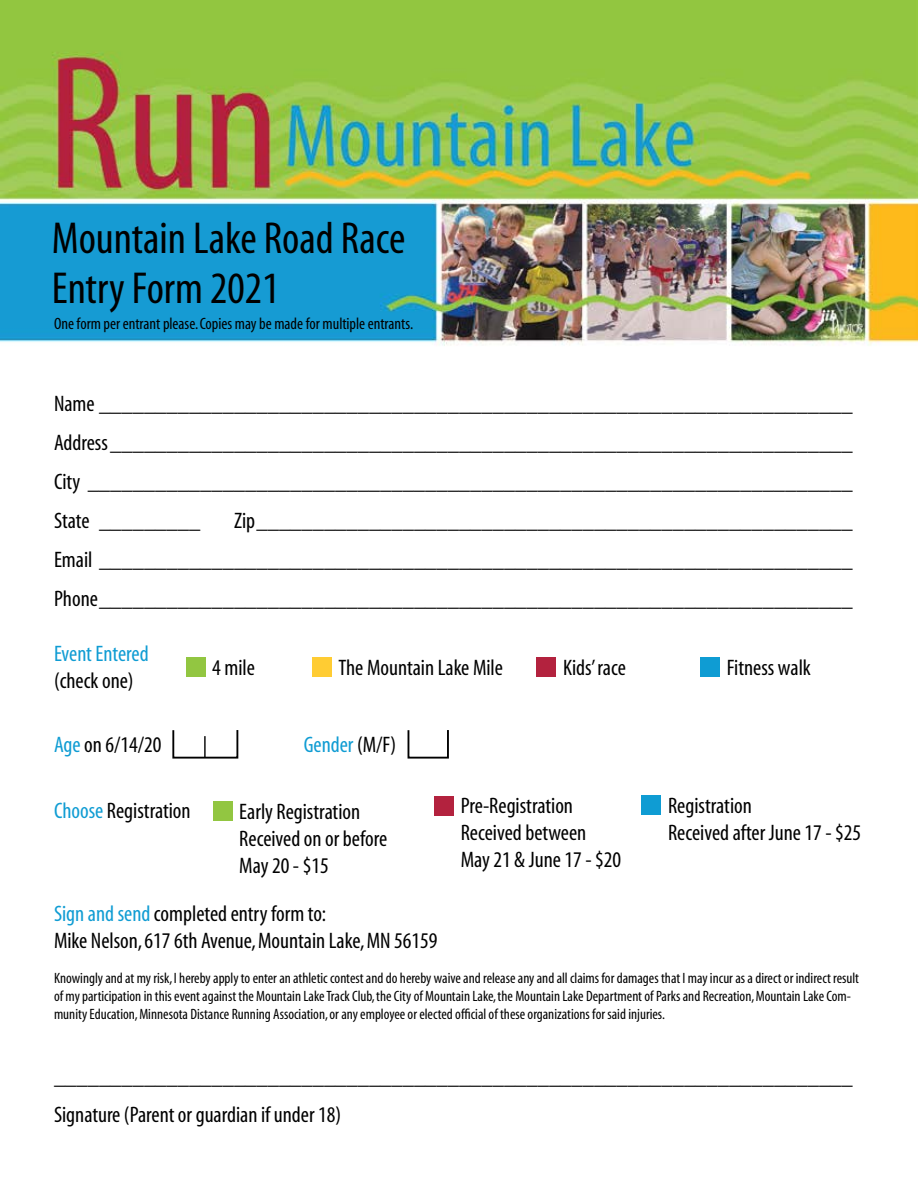
<style>
.page{position:relative;width:918px;height:1188px;background:#fff}
.page>*{position:absolute;margin:0;border:0;box-sizing:border-box;transform-origin:0 0}
.t1{font:condensed 45px/49.5px "Myriad";color:#000}
.t2{font:condensed 22.5px/27px "Myriad";color:#000}
.t3{font:condensed 22.5px "Myriad";color:#0f9cd3}
.t4{font:condensed 16.5px "Myriad";color:#000}
.t5{font:condensed 15px/18px "Myriad";color:#000}
.s1{color:#0f9cd3}
.s2{color:#000}
</style>
<div class="page">
<img style="left:0;top:0;width:918px;height:821px">
<div style="left:172px;top:729px;width:66px;height:30px;border:2px solid #000"></div>
<hr style="left:204px;top:736px;width:2px;height:22px;background:#000">
<div style="left:408px;top:729px;width:41px;height:30px;border:2px solid #000"></div>
<div style="left:186px;top:657px;width:19px;height:20px;background:#92c641"></div>
<div style="left:312px;top:657px;width:20px;height:20px;background:#fc3"></div>
<div style="left:537px;top:657px;width:19px;height:20px;background:#b3223e"></div>
<div style="left:700px;top:657px;width:20px;height:20px;background:#0f9cd3"></div>
<div style="left:213px;top:801px;width:19px;height:20px;background:#92c641"></div>
<div style="left:434px;top:796px;width:20px;height:19px;background:#b3223e"></div>
<div style="left:642px;top:795px;width:19px;height:20px;background:#0f9cd3"></div>
<h1 class="t1" style="left:52px;top:215px;width:355px">Mountain Lake Road Race<br>Entry Form 2021</h1>
<p class="t4" style="left:54px;top:315px;width:361px">One form per entrant please. Copies may be made for multiple entrants.</p>
<p class="t2" style="left:54px;top:385px;width:800px;line-height:39px;text-align:justify">Name ___________________________________________________________________ Address__________________________________________________________________ City ____________________________________________________________________ State _________</p>
<p class="t2" style="left:54px;top:502px;width:800px;line-height:39px;text-align:justify;text-indent:180px">Zip_____________________________________________________ Email ___________________________________________________________________ Phone___________________________________________________________________</p>
<p class="t3" style="left:54px;top:643px;width:96px">Event Entered</p>
<p class="t2" style="left:54px;top:668px;width:81px">(check one)</p>
<p class="t2" style="left:212px;top:655px;width:44px">4 mile</p>
<p class="t2" style="left:339px;top:655px;width:166px">The Mountain Lake Mile</p>
<p class="t2" style="left:563px;top:655px;width:64px">Kids’ race</p>
<p class="t2" style="left:727px;top:655px;width:86px">Fitness walk</p>
<p class="t2" style="left:54px;top:732px;width:109px"><span class="s1">Age</span> on 6/14/20</p>
<p class="t3" style="left:304px;top:734px;width:94px">Gender <span class="s2">(M/F)</span></p>
<p class="t2" style="left:668px;top:793px;width:195px">Registration<br>Received after June 17 - $25</p>
<p class="t2" style="left:54px;top:798px;width:138px"><span class="s1">Choose</span> Registration</p>
<p class="t2" style="left:239px;top:799px;width:149px">Early Registration<br>Received on or before<br>May 20 - $15</p>
<p class="t2" style="left:461px;top:793px;width:162px">Pre-Registration<br>Received between<br>May 21 &amp; June 17 - $20</p>
<p class="t2" style="left:54px;top:901px;width:385px"><span class="s1">Sign and send</span> completed entry form to:<br>Mike Nelson, 617 6th Avenue, Mountain Lake, MN 56159</p>
<p class="t5" style="left:54px;top:970px;width:807px">Knowingly and at my risk, I hereby apply to enter an athletic contest and do hereby waive and release any and all claims for damages that I may incur as a direct or indirect result of my participation in this event against the Mountain Lake Track Club, the City of Mountain Lake, the Mountain Lake Department of Parks and Recreation, Mountain Lake Com&shy;munity Education, Minnesota Distance Running Association, or any employee or elected official of these organizations for said injuries.</p>
<p class="t2" style="left:54px;top:1059px;width:800px;line-height:37.5px">_______________________________________________________________________<br>Signature (Parent or guardian if under 18)</p>
</div>
